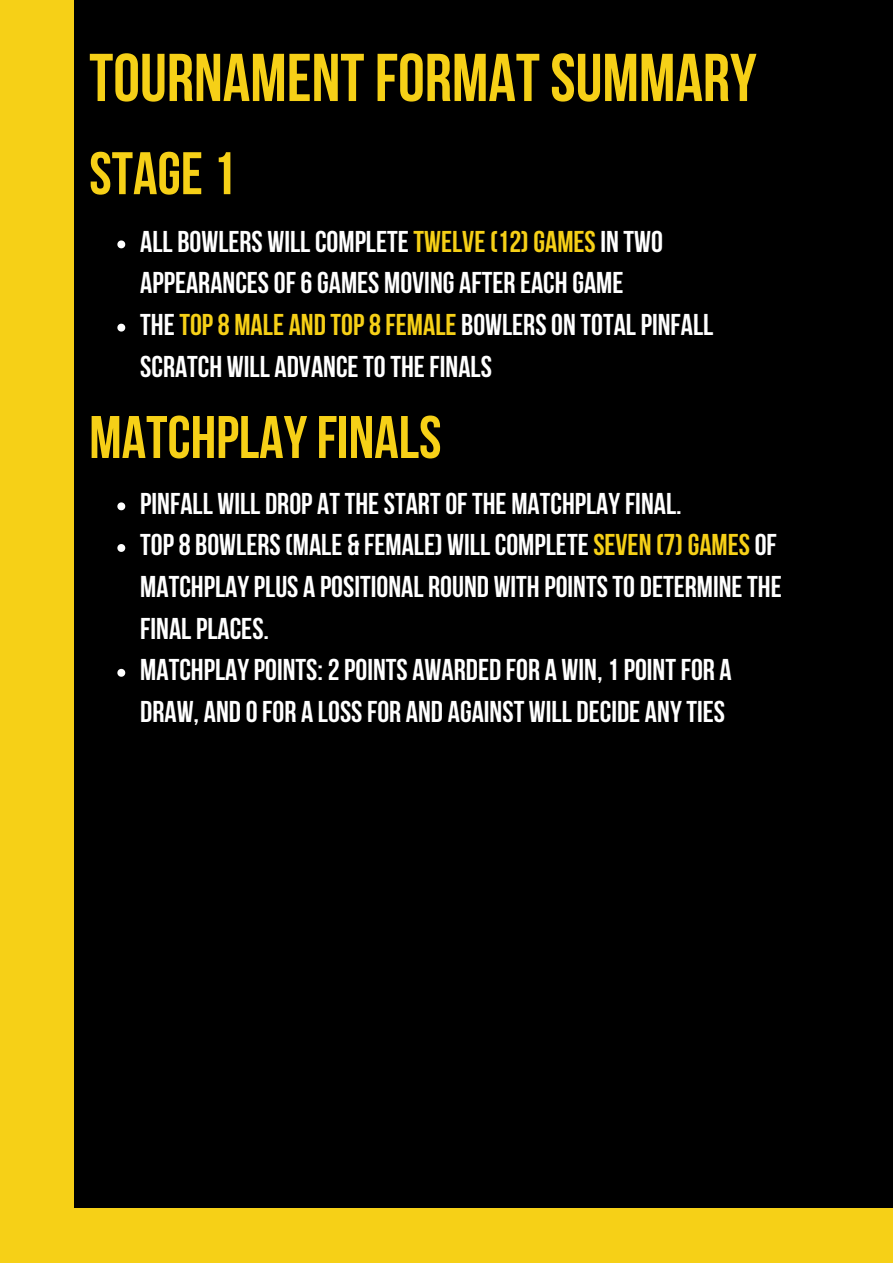
<style>
.page{position:relative;width:893px;height:1264px;background:#fff}
.page>*{position:absolute;margin:0;border:0;box-sizing:border-box;transform-origin:0 0}
.t1{font:700 67.5px "Bebas Neue";color:#f6d017}
.t2{font:700 60px "Bebas Neue";color:#f6d017}
.t3{font:700 30px/41.5px "Bebas Neue";color:#fff}
.s1{color:#f6d017}
</style>
<div class="page">
<div style="left:0;top:0;width:892px;height:1262px;background:#000"></div>
<div style="left:0;top:0;width:74px;height:1262px;background:#f6d017"></div>
<svg style="left:117px;top:240px;width:8px;height:8px"></svg>
<svg style="left:117px;top:324px;width:8px;height:7px"></svg>
<svg style="left:117px;top:502px;width:8px;height:8px"></svg>
<svg style="left:117px;top:544px;width:8px;height:8px"></svg>
<svg style="left:117px;top:669px;width:8px;height:7px"></svg>
<div style="left:0;top:1208px;width:892px;height:54px;background:#f6d017"></div>
<h1 class="t1" style="left:89px;top:50px;width:669px">TOURNAMENTFORMATSUMMARY</h1>
<h2 class="t2" style="left:89px;top:149px;width:148px">STAGE1</h2>
<p class="t3" style="left:140px;top:223px;width:574px">ALL BOWLERS WILLCOMPLETE<span class="s1">TWELVE(12)GAMES</span>IN TWO APPEARANCESOF6GAMES MOVING AFTER EACH GAME THE<span class="s1">TOP8 MALE AND TOP8FEMALE</span> BOWLERSON TOTALPINFALL SCRATCH WILL ADVANCETOTHEFINALS</p>
<h2 class="t2" style="left:89px;top:413px;width:353px">MATCHPLAYFINALS</h2>
<p class="t3" style="left:140px;top:485px;width:643px">PINFALL WILL DROP ATTHESTARTOFTHE MATCHPLAYFINAL.<br>TOP8 BOWLERS(MALE &amp; FEMALE) WILLCOMPLETE<span class="s1">SEVEN (7)GAMES</span>OF MATCHPLAYPLUS A POSITIONAL ROUND WITH POINTSTO DETERMINETHE FINALPLACES.<br>MATCHPLAYPOINTS: 2POINTS AWARDED FOR A WIN, 1POINTFOR A DRAW, AND 0FOR A LOSSFOR AND AGAINST WILL DECIDE ANYTIES</p>
</div>
